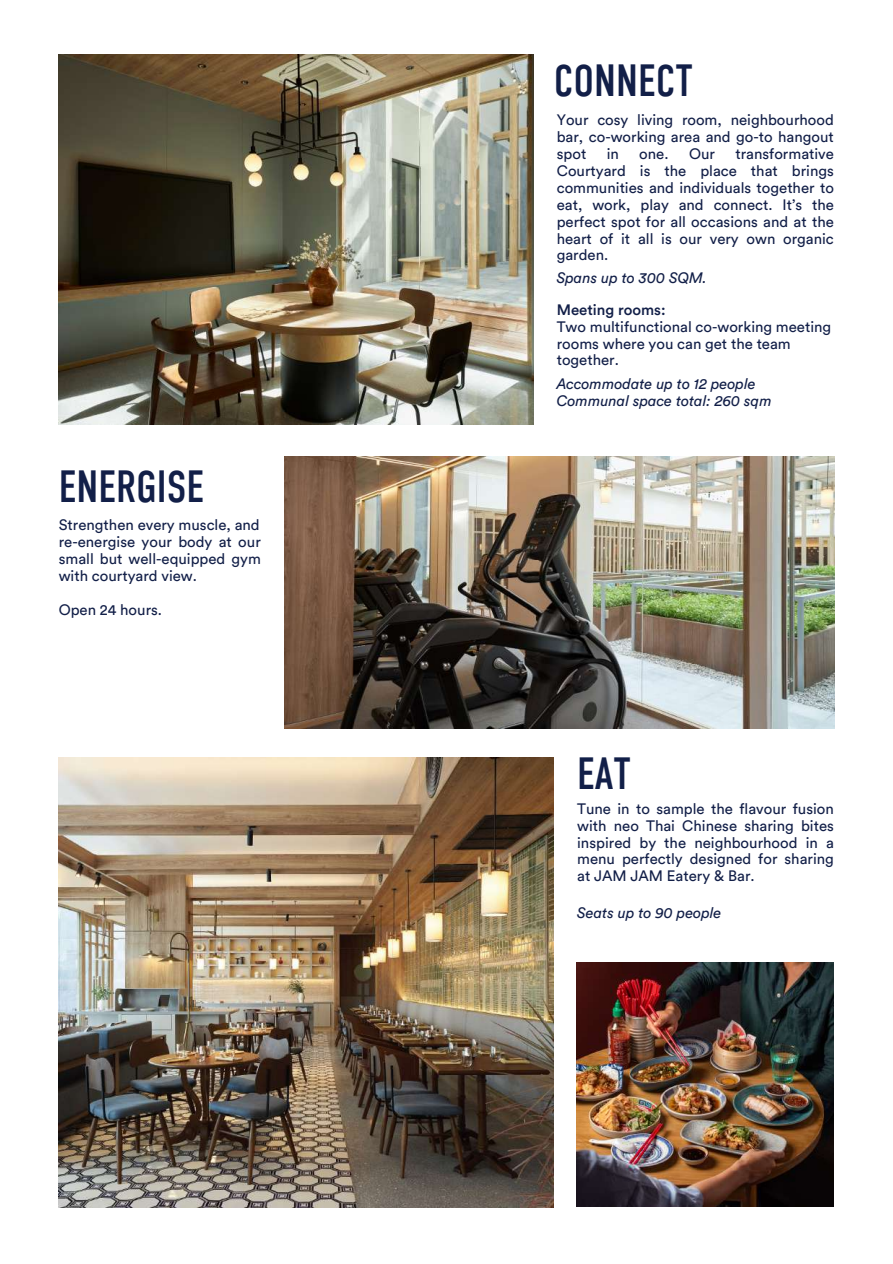
<style>
.page{position:relative;width:893px;height:1264px;background:#fff}
.page>*{position:absolute;margin:0;border:0;box-sizing:border-box;transform-origin:0 0}
.t1{font:45px "DIN Condensed";color:#121f48}
.t2{font:15px/16.8px "Circular Std";color:#121f48;text-align:justify}
.t3{font:15px/16.8px "Circular Std Book Italic";color:#121f48}
.t4{font:15px "Circular Std Medium";color:#121f48}
</style>
<div class="page">
<img style="left:576px;top:962px;width:257px;height:244px">
<img style="left:284px;top:456px;width:550px;height:272px">
<img style="left:59px;top:55px;width:474px;height:370px">
<img style="left:59px;top:757px;width:494px;height:450px">
<h1 class="t1" style="left:59px;top:459px;width:147px">ENERGISE</h1>
<p class="t2" style="left:59px;top:517px;width:204px">Strengthen every muscle, and re-energise your body at our small but well-equipped gym with courtyard view.</p>
<p class="t2" style="left:59px;top:601px;width:105px">Open 24 hours.</p>
<h1 class="t1" style="left:553px;top:54px;width:140px">CONNECT</h1>
<p class="t2" style="left:556px;top:112px;width:279px">Your cosy living room, neighbourhood bar, co-working area and go-to hangout spot</p>
<p class="t2" style="left:556px;top:146px;width:279px;text-indent:179px">transformative Courtyard is the place that brings communities and individuals together to eat, work, play and connect. It’s the perfect spot for all occasions and at the heart of it all is our very own organic garden.</p>
<p class="t2" style="left:606px;top:146px;width:14px">in</p>
<p class="t2" style="left:639px;top:146px;width:31px">one.</p>
<p class="t2" style="left:689px;top:146px;width:27px">Our</p>
<p class="t3" style="left:556px;top:269px;width:152px">Spans up to 300 SQM.</p>
<p class="t4" style="left:556px;top:303px;width:110px">Meeting rooms:</p>
<p class="t2" style="left:556px;top:319px;width:276px;text-align:left">Two multifunctional co-working meeting rooms where you can get the team together.</p>
<p class="t3" style="left:556px;top:376px;width:216px">Accommodate up to 12 people<br>Communal space total: 260 sqm</p>
<h1 class="t1" style="left:577px;top:747px;width:55px">EAT</h1>
<p class="t2" style="left:577px;top:800px;width:258px">Tune in to sample the flavour fusion with neo Thai Chinese sharing bites inspired by the neighbourhood in a menu perfectly designed for sharing at JAM JAM Eatery &amp; Bar.</p>
<p class="t3" style="left:577px;top:905px;width:146px">Seats up to 90 people</p>
</div>
